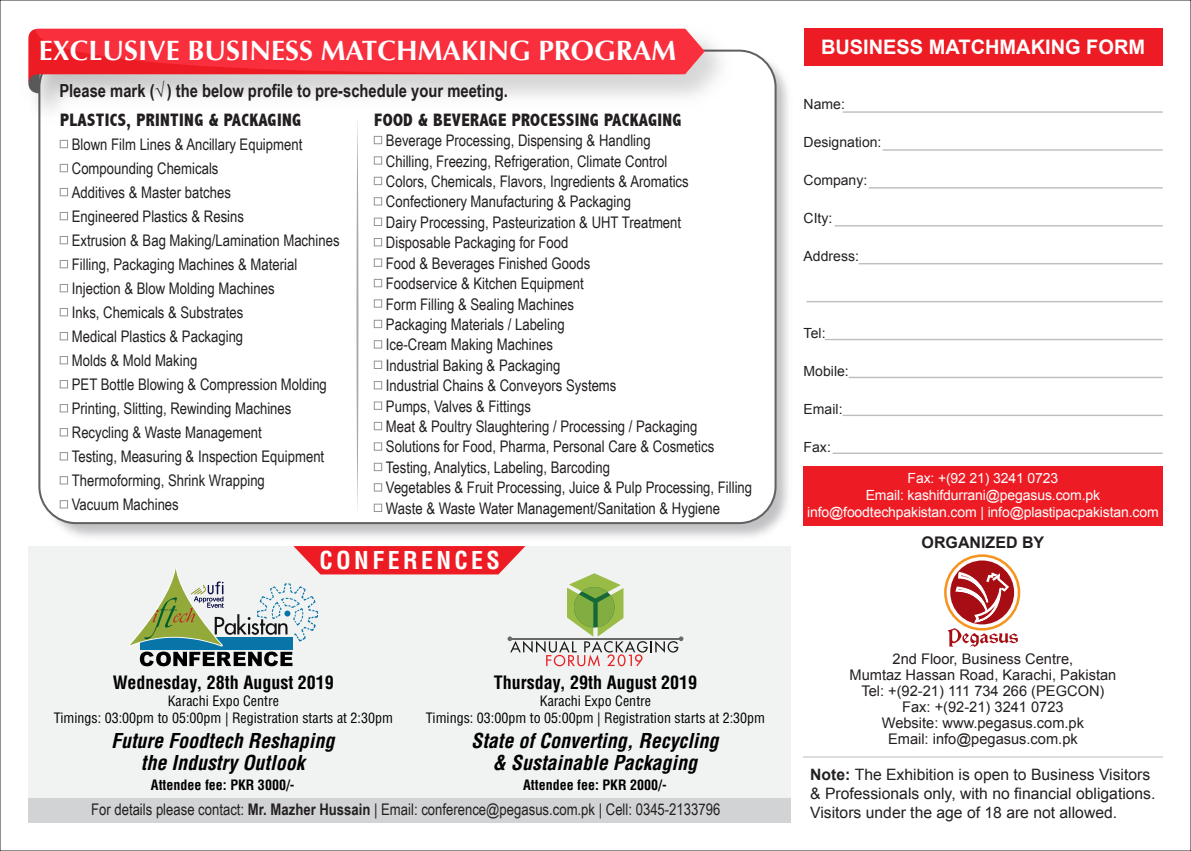
<style>
.page{position:relative;width:1191px;height:851px;background:#fff}
.page>*{position:absolute;margin:0;border:0;box-sizing:border-box;transform-origin:0 0}
.t1{font:700 27.8px "Optima";color:#fff}
.t2{font:700 condensed 24px "Helvetica LT Std";letter-spacing:.14em;color:#fff}
.t3{font:italic 700 condensed 20px/22px "Helvetica LT Std";color:#000;text-align:center}
.t4{font:700 20px "Arial";color:#fff}
.t5{font:800 condensed 18px "Abadi";letter-spacing:.02em;color:#231f20}
.t6{font:700 18px "Arial Narrow";color:#231f20}
.t7{font:700 condensed 18px "Helvetica LT Std";color:#000}
.t8{font:16px/20.4px "Arial Narrow";color:#231f20}
.t9{font:700 16px "Arial";color:#231f20}
.t10{font:15.6px/18.8px "Arial";color:#231f20}
.t11{font:14.6px/16px "Arial";color:#231f20;text-align:center}
.t12{font:condensed 14px/16.8px "Helvetica LT Std";color:#000;text-align:center}
.t13{font:14px/16.8px "Arial";letter-spacing:-.01em;color:#fff;text-align:center}
.t14{font:14px "Arial";color:#231f20}
.t15{font:700 condensed 14px "Helvetica LT Std";color:#000}
.s1{font-weight:700}
</style>
<div class="page">
<div style="left:28px;top:546px;width:762px;height:276px;background:#f1f2f2"></div>
<div style="left:28px;top:798px;width:762px;height:24px;background:#d1d3d4"></div>
<svg style="left:129px;top:604px;width:554px;height:62px"></svg>
<div style="left:803px;top:28px;width:359px;height:38px;background:#ed1c24"></div>
<hr style="left:803px;top:756px;width:359px;height:2px;background:#dcddde">
<div style="left:944px;top:554px;width:76px;height:76px;border:9px solid #f7941e;border-radius:50%"></div>
<svg style="left:948px;top:558px;width:68px;height:68px"></svg>
<div style="left:946px;top:557px;width:71px;height:71px;border:4px solid #fff;border-radius:50%"></div>
<svg style="left:948px;top:571px;width:70px;height:75px"></svg>
<div style="left:803px;top:466px;width:359px;height:59px;background:#ed1c24"></div>
<hr style="left:842px;top:111px;width:320px;height:2px;background:#bcbec0">
<hr style="left:882px;top:149px;width:280px;height:2px;background:#bcbec0">
<hr style="left:868px;top:187px;width:294px;height:1px;background:#bcbec0">
<hr style="left:834px;top:225px;width:328px;height:1px;background:#bcbec0">
<hr style="left:858px;top:263px;width:304px;height:1px;background:#bcbec0">
<hr style="left:806px;top:301px;width:356px;height:1px;background:#bcbec0">
<hr style="left:824px;top:339px;width:338px;height:1px;background:#bcbec0">
<hr style="left:848px;top:376px;width:314px;height:2px;background:#bcbec0">
<hr style="left:842px;top:414px;width:320px;height:2px;background:#bcbec0">
<hr style="left:832px;top:452px;width:330px;height:2px;background:#bcbec0">
<img style="left:0;top:0;width:855px;height:604px">
<div style="left:39px;top:51px;width:736px;height:472px;background:#fff;border-radius:37px"></div>
<img style="left:18px;top:18px;width:725px;height:114px">
<svg style="left:27px;top:28px;width:678px;height:66px;background:#ee646d"></svg>
<svg style="left:356px;top:115px;width:2px;height:394px"></svg>
<div style="left:60px;top:140px;width:8px;height:8px;border:1px solid #939598"></div>
<div style="left:60px;top:164px;width:8px;height:8px;border:1px solid #939598"></div>
<div style="left:60px;top:188px;width:8px;height:8px;border:1px solid #939598"></div>
<div style="left:60px;top:212px;width:8px;height:8px;border:1px solid #939598"></div>
<div style="left:60px;top:236px;width:8px;height:8px;border:1px solid #939598"></div>
<div style="left:60px;top:260px;width:8px;height:8px;border:1px solid #939598"></div>
<div style="left:60px;top:284px;width:8px;height:8px;border:1px solid #939598"></div>
<div style="left:60px;top:308px;width:8px;height:8px;border:1px solid #939598"></div>
<div style="left:60px;top:332px;width:8px;height:8px;border:1px solid #939598"></div>
<div style="left:60px;top:356px;width:8px;height:8px;border:1px solid #939598"></div>
<div style="left:60px;top:380px;width:8px;height:8px;border:1px solid #939598"></div>
<div style="left:60px;top:404px;width:8px;height:8px;border:1px solid #939598"></div>
<div style="left:60px;top:428px;width:8px;height:8px;border:1px solid #939598"></div>
<div style="left:60px;top:452px;width:8px;height:8px;border:1px solid #939598"></div>
<div style="left:60px;top:476px;width:8px;height:8px;border:1px solid #939598"></div>
<div style="left:60px;top:500px;width:8px;height:8px;border:1px solid #939598"></div>
<div style="left:374px;top:136px;width:8px;height:8px;border:1px solid #939598"></div>
<div style="left:374px;top:156px;width:8px;height:9px;border:1px solid #939598"></div>
<div style="left:374px;top:177px;width:8px;height:8px;border:1px solid #939598"></div>
<div style="left:374px;top:197px;width:8px;height:8px;border:1px solid #939598"></div>
<div style="left:374px;top:218px;width:8px;height:8px;border:1px solid #939598"></div>
<div style="left:374px;top:238px;width:8px;height:8px;border:1px solid #939598"></div>
<div style="left:374px;top:258px;width:8px;height:9px;border:1px solid #939598"></div>
<div style="left:374px;top:279px;width:8px;height:8px;border:1px solid #939598"></div>
<div style="left:374px;top:299px;width:8px;height:8px;border:1px solid #939598"></div>
<div style="left:374px;top:320px;width:8px;height:8px;border:1px solid #939598"></div>
<div style="left:374px;top:340px;width:8px;height:8px;border:1px solid #939598"></div>
<div style="left:374px;top:381px;width:8px;height:8px;border:1px solid #939598"></div>
<div style="left:374px;top:360px;width:8px;height:9px;border:1px solid #939598"></div>
<div style="left:374px;top:401px;width:8px;height:8px;border:1px solid #939598"></div>
<div style="left:374px;top:422px;width:8px;height:8px;border:1px solid #939598"></div>
<div style="left:374px;top:442px;width:8px;height:8px;border:1px solid #939598"></div>
<div style="left:374px;top:463px;width:8px;height:8px;border:1px solid #939598"></div>
<div style="left:374px;top:483px;width:8px;height:8px;border:1px solid #939598"></div>
<div style="left:374px;top:503px;width:8px;height:9px;border:1px solid #939598"></div>
<h1 class="t1" style="left:39px;top:34px;width:638px">EXCLUSIVE BUSINESS MATCHMAKING PROGRAM</h1>
<p class="t6" style="left:59px;top:77px;width:450px">Please mark (√) the below profile to pre-schedule your meeting.</p>
<p class="t5" style="left:60px;top:109px;width:242px">PLASTICS, PRINTING &amp; PACKAGING</p>
<p class="t8" style="left:72px;top:131px;width:269px;line-height:24px">Blown Film Lines &amp; Ancillary Equipment<br>Compounding Chemicals<br>Additives &amp; Master batches<br>Engineered Plastics &amp; Resins<br>Extrusion &amp; Bag Making/Lamination Machines<br>Filling, Packaging Machines &amp; Material<br>Injection &amp; Blow Molding Machines<br>Inks, Chemicals &amp; Substrates<br>Medical Plastics &amp; Packaging<br>Molds &amp; Mold Making<br>PET Bottle Blowing &amp; Compression Molding<br>Printing, Slitting, Rewinding Machines<br>Recycling &amp; Waste Management<br>Testing, Measuring &amp; Inspection Equipment<br>Thermoforming, Shrink Wrapping<br>Vacuum Machines</p>
<p class="t5" style="left:374px;top:109px;width:309px">FOOD &amp; BEVERAGE PROCESSING PACKAGING</p>
<p class="t8" style="left:386px;top:130px;width:368px">Beverage Processing, Dispensing &amp; Handling<br>Chilling, Freezing, Refrigeration, Climate Control<br>Colors, Chemicals, Flavors, Ingredients &amp; Aromatics Confectionery Manufacturing &amp; Packaging<br>Dairy Processing, Pasteurization &amp; UHT Treatment<br>Disposable Packaging for Food<br>Food &amp; Beverages Finished Goods<br>Foodservice &amp; Kitchen Equipment<br>Form Filling &amp; Sealing Machines<br>Packaging Materials / Labeling<br>Ice-Cream Making Machines<br>Industrial Baking &amp; Packaging<br>Industrial Chains &amp; Conveyors Systems<br>Pumps, Valves &amp; Fittings<br>Meat &amp; Poultry Slaughtering / Processing / Packaging Solutions for Food, Pharma, Personal Care &amp; Cosmetics Testing, Analytics, Labeling, Barcoding<br>Vegetables &amp; Fruit Processing, Juice &amp; Pulp Processing, Filling Waste &amp; Waste Water Management/Sanitation &amp; Hygiene</p>
<h2 class="t2" style="left:319px;top:544px;width:182px">CONFERENCES</h2>
<p class="t7" style="left:113px;top:671px;width:223px">Wednesday, 28th August 2019</p>
<p class="t12" style="left:54px;top:692px;width:341px">Karachi Expo Centre<br>Timings: 03:00pm to 05:00pm | Registration starts at 2:30pm</p>
<p class="t7" style="left:494px;top:671px;width:205px">Thursday, 29th August 2019</p>
<p class="t12" style="left:426px;top:692px;width:341px">Karachi Expo Centre<br>Timings: 03:00pm to 05:00pm | Registration starts at 2:30pm</p>
<p class="t3" style="left:471px;top:729px;width:249px">State of Converting, Recycling &amp; Sustainable Packaging</p>
<p class="t15" style="left:523px;top:776px;width:145px">Attendee fee: PKR 2000/-</p>
<p class="t8" style="left:91px;top:798px;width:631px">For details please contact: <span class="s1">Mr. Mazher Hussain</span> | Email: conference@pegasus.com.pk | Cell: 0345-2133796</p>
<p class="t3" style="left:111px;top:729px;width:225px">Future Foodtech Reshaping the Industry Outlook</p>
<p class="t15" style="left:151px;top:776px;width:145px">Attendee fee: PKR 3000/-</p>
<p class="t4" style="left:821px;top:33px;width:326px">BUSINESS MATCHMAKING FORM</p>
<p class="t14" style="left:803px;top:95px;width:43px">Name:</p>
<p class="t14" style="left:803px;top:133px;width:79px">Designation:</p>
<p class="t14" style="left:803px;top:171px;width:65px">Company:</p>
<p class="t14" style="left:803px;top:209px;width:30px">CIty:</p>
<p class="t14" style="left:803px;top:247px;width:57px">Address:</p>
<p class="t14" style="left:803px;top:323px;width:23px">Tel:</p>
<p class="t14" style="left:803px;top:361px;width:47px">Mobile:</p>
<p class="t14" style="left:803px;top:399px;width:40px">Email:</p>
<p class="t14" style="left:803px;top:437px;width:29px">Fax:</p>
<p class="t13" style="left:807px;top:470px;width:353px">Fax: +(92 21) 3241 0723<br>Email: kashifdurrani@pegasus.com.pk info@foodtechpakistan.com | info@plastipacpakistan.com</p>
<p class="t9" style="left:921px;top:531px;width:124px">ORGANIZED BY</p>
<p class="t11" style="left:849px;top:651px;width:268px">2nd Floor, Business Centre,<br>Mumtaz Hassan Road, Karachi, Pakistan<br>Tel: +(92-21) 111 734 266 (PEGCON)<br>Fax: +(92-21) 3241 0723<br>Website: www.pegasus.com.pk<br>Email: info@pegasus.com.pk</p>
<p class="t10" style="left:810px;top:765px;width:347px"><span class="s1">Note:</span> The Exhibition is open to Business Visitors &amp; Professionals only, with no financial obligations.<br>Visitors under the age of 18 are not allowed.</p>
</div>
